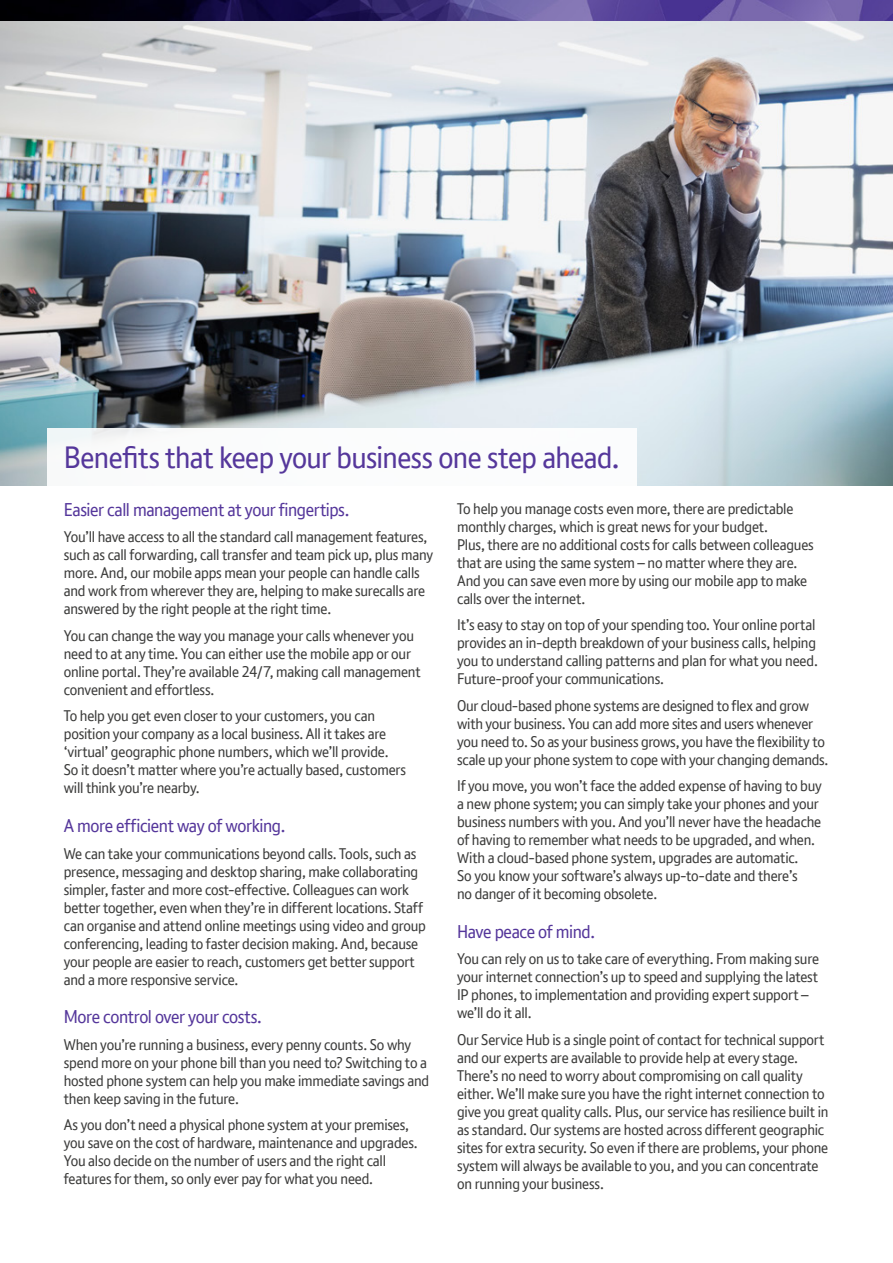
<style>
.page{position:relative;width:893px;height:1263px;background:#fff}
.page>*{position:absolute;margin:0;border:0;box-sizing:border-box;transform-origin:0 0}
.t1{font:30px "BT Font";letter-spacing:-.02em;color:#55379b}
.t2{font:18px "BT Font";letter-spacing:-.02em;color:#55379b}
.t3{font:15px/18px "BT Font";letter-spacing:-.015em;color:#3c3c3b}
</style>
<div class="page">
<img style="left:0;top:0;width:893px;height:21px">
<img style="left:0;top:21px;width:893px;height:464px">
<div style="left:47px;top:428px;width:590px;height:60px;background:#fff"></div>
<h1 class="t1" style="left:64px;top:438px;width:557px">Benefits that keep your business one step ahead.</h1>
<p class="t2" style="left:64px;top:498px;width:287px">Easier call management at your fingertips.</p>
<p class="t3" style="left:64px;top:528px;width:371px">You’ll have access to all the standard call management features, such as call forwarding, call transfer and team pick up, plus many more. And, our mobile apps mean your people can handle calls and work from wherever they are, helping to make surecalls are answered by the right people at the right time.</p>
<p class="t3" style="left:64px;top:626px;width:358px">You can change the way you manage your calls whenever you need to at any time. You can either use the mobile app or our online portal. They’re available 24/7, making call management convenient and effortless.</p>
<p class="t3" style="left:64px;top:707px;width:344px">To help you get even closer to your customers, you can position your company as a local business. All it takes are ‘virtual’ geographic phone numbers, which we’ll provide.<br>So it doesn’t matter where you’re actually based, customers will think you’re nearby.</p>
<p class="t2" style="left:64px;top:814px;width:223px">A more efficient way of working.</p>
<p class="t3" style="left:64px;top:844px;width:364px">We can take your communications beyond calls. Tools, such as presence, messaging and desktop sharing, make collaborating simpler, faster and more cost-effective. Colleagues can work better together, even when they’re in different locations. Staff can organise and attend online meetings using video and group conferencing, leading to faster decision making. And, because your people are easier to reach, customers get better support and a more responsive service.</p>
<p class="t2" style="left:64px;top:1005px;width:200px">More control over your costs.</p>
<p class="t3" style="left:64px;top:1035px;width:367px">When you’re running a business, every penny counts. So why spend more on your phone bill than you need to? Switching to a hosted phone system can help you make immediate savings and then keep saving in the future.</p>
<p class="t3" style="left:64px;top:1116px;width:355px">As you don’t need a physical phone system at your premises, you save on the cost of hardware, maintenance and upgrades.<br>You also decide on the number of users and the right call features for them, so only ever pay for what you need.</p>
<p class="t3" style="left:457px;top:499px;width:358px">To help you manage costs even more, there are predictable monthly charges, which is great news for your budget.<br>Plus, there are no additional costs for calls between colleagues that are using the same system – no matter where they are.<br>And you can save even more by using our mobile app to make calls over the internet.</p>
<p class="t3" style="left:457px;top:616px;width:362px">It’s easy to stay on top of your spending too. Your online portal provides an in-depth breakdown of your business calls, helping you to understand calling patterns and plan for what you need.<br>Future-proof your communications.</p>
<p class="t3" style="left:457px;top:696px;width:373px">Our cloud-based phone systems are designed to flex and grow with your business. You can add more sites and users whenever you need to. So as your business grows, you have the flexibility to scale up your phone system to cope with your changing demands.</p>
<p class="t3" style="left:457px;top:777px;width:366px">If you move, you won’t face the added expense of having to buy a new phone system; you can simply take your phones and your business numbers with you. And you’ll never have the headache of having to remember what needs to be upgraded, and when.<br>With a cloud-based phone system, upgrades are automatic.<br>So you know your software’s always up-to-date and there’s<br>no danger of it becoming obsolete.</p>
<p class="t2" style="left:457px;top:919px;width:139px">Have peace of mind.</p>
<p class="t3" style="left:457px;top:950px;width:363px">You can rely on us to take care of everything. From making sure your internet connection’s up to speed and supplying the latest IP phones, to implementation and providing expert support – we’ll do it all.</p>
<p class="t3" style="left:457px;top:1030px;width:373px">Our Service Hub is a single point of contact for technical support and our experts are available to provide help at every stage.<br>There’s no need to worry about compromising on call quality either. We’ll make sure you have the right internet connection to give you great quality calls. Plus, our service has resilience built in as standard. Our systems are hosted across different geographic sites for extra security. So even if there are problems, your phone system will always be available to you, and you can concentrate on running your business.</p>
</div>
